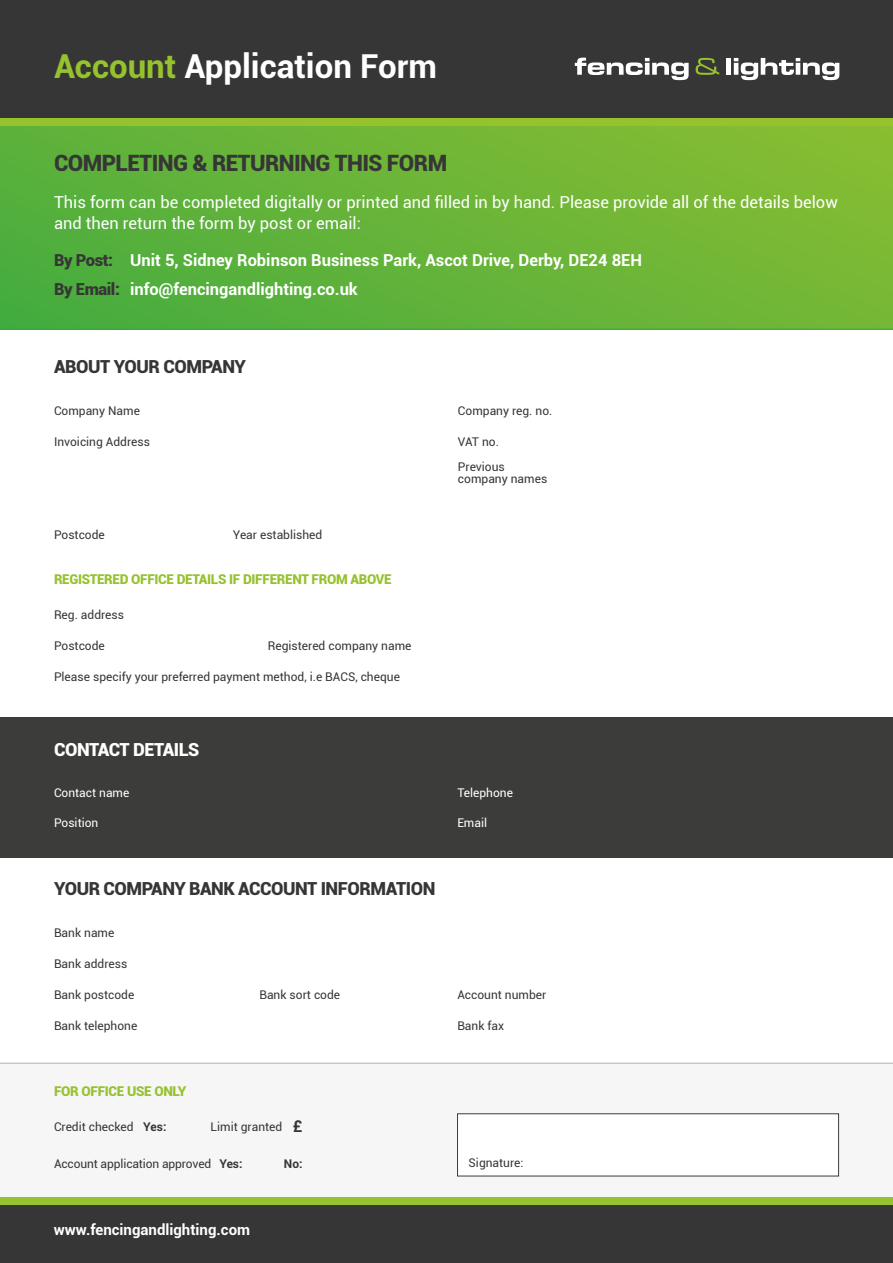
<style>
.page{position:relative;width:893px;height:1263px;background:#fff}
.page>*{position:absolute;margin:0;border:0;box-sizing:border-box;transform-origin:0 0}
.t1{font:700 33px "Roboto";color:#fff}
.t2{font:900 22.5px "Roboto";letter-spacing:-.025em;color:#373636}
.t3{font:900 18px "Roboto";letter-spacing:-.025em;color:#373636}
.t4{font:900 18px "Roboto";letter-spacing:-.025em;color:#fff}
.t5{font:16.5px/21px "Roboto";color:#fff}
.t6{font:700 16.5px/29.5px "Roboto";color:#fff}
.t7{font:900 16.5px/29.5px "Roboto";letter-spacing:-.025em;color:#373636}
.t8{font:700 15px "Roboto";color:#fff}
.t9{font:900 13.5px "Roboto";letter-spacing:-.025em;color:#95c22d}
.t10{font:12px/24.9px "Roboto";color:#373636}
.t11{font:12px "Roboto";color:#fff}
.t12{font:700 12px "Roboto";color:#373636}
.s1{color:#95c22d}
.s2{font-weight:700;font-size:16.2px}
.s3{font-weight:700}
</style>
<div class="page">
<div style="left:0;top:1062px;width:893px;height:115px;background:#f6f6f6"></div>
<div style="left:0;top:0;width:893px;height:118px;background:#373636"></div>
<div style="left:0;top:1205px;width:893px;height:58px;background:#373636"></div>
<div style="left:0;top:717px;width:893px;height:140px;background:#3c3c3b"></div>
<svg style="left:0;top:126px;width:893px;height:204px;background:#67b438"></svg>
<svg style="left:575px;top:58px;width:114px;height:22px"></svg>
<svg style="left:696px;top:58px;width:23px;height:17px"></svg>
<hr style="left:727px;top:58px;width:4px;height:17px;background:#fff">
<svg style="left:734px;top:58px;width:105px;height:22px"></svg>
<div style="left:0;top:118px;width:893px;height:8px;background:#95c22d"></div>
<div style="left:0;top:1197px;width:893px;height:8px;background:#95c22d"></div>
<div style="left:457px;top:1113px;width:382px;height:63px;background:#fff;border:1px solid #3c3c3b"></div>
<h1 class="t1" style="left:54px;top:43px;width:385px"><span class="s1">Account</span> Application Form</h1>
<h2 class="t2" style="left:54px;top:147px;width:395px">COMPLETING &amp; RETURNING THIS FORM</h2>
<h3 class="t5" style="left:54px;top:191px;width:785px">This form can be completed digitally or printed and filled in by hand. Please provide all of the details below and then return the form by post or email:</h3>
<h3 class="t7" style="left:54px;top:244px;width:67px">By Post:<br>By Email:</h3>
<h3 class="t6" style="left:130px;top:244px;width:513px">Unit 5, Sidney Robinson Business Park, Ascot Drive, Derby, DE24 8EH info@fencingandlighting.co.uk</h3>
<h3 class="t3" style="left:54px;top:354px;width:193px">ABOUT YOUR COMPANY</h3>
<p class="t10" style="left:54px;top:398px;width:87px">Company Name</p>
<p class="t10" style="left:458px;top:398px;width:96px">Company reg. no.</p>
<p class="t10" style="left:458px;top:429px;width:48px">VAT no.<br>Previous</p>
<p class="t10" style="left:458px;top:466px;width:91px">company names</p>
<p class="t10" style="left:54px;top:429px;width:98px">Invoicing Address</p>
<p class="t10" style="left:54px;top:521px;width:52px">Postcode</p>
<p class="t10" style="left:233px;top:521px;width:91px">Year established</p>
<p class="t9" style="left:54px;top:569px;width:339px">REGISTERED OFFICE DETAILS IF DIFFERENT FROM ABOVE</p>
<p class="t10" style="left:54px;top:601px;width:72px">Reg. address</p>
<p class="t10" style="left:54px;top:632px;width:52px">Postcode</p>
<p class="t10" style="left:268px;top:632px;width:145px">Registered company name</p>
<p class="t10" style="left:54px;top:663px;width:347px">Please specify your preferred payment method, i.e BACS, cheque</p>
<h3 class="t4" style="left:54px;top:737px;width:147px">CONTACT DETAILS</h3>
<p class="t11" style="left:457px;top:784px;width:57px">Telephone</p>
<p class="t11" style="left:54px;top:784px;width:77px">Contact name</p>
<p class="t11" style="left:54px;top:815px;width:46px">Position</p>
<p class="t11" style="left:457px;top:815px;width:31px">Email</p>
<h3 class="t3" style="left:54px;top:875px;width:383px">YOUR COMPANY BANK ACCOUNT INFORMATION</h3>
<p class="t10" style="left:54px;top:919px;width:62px">Bank name</p>
<p class="t10" style="left:54px;top:950px;width:75px">Bank address</p>
<p class="t10" style="left:54px;top:981px;width:82px">Bank postcode</p>
<p class="t10" style="left:259px;top:981px;width:82px">Bank sort code</p>
<p class="t10" style="left:54px;top:1012px;width:85px">Bank telephone</p>
<p class="t9" style="left:54px;top:1081px;width:134px">FOR OFFICE USE ONLY</p>
<p class="t10" style="left:211px;top:1114px;width:94px">Limit granted <span class="s2">£</span></p>
<p class="t10" style="left:54px;top:1114px;width:81px">Credit checked</p>
<p class="t10" style="left:54px;top:1151px;width:190px">Account application approved <span class="s3">Yes:</span></p>
<p class="t12" style="left:143px;top:1118px;width:25px">Yes:</p>
<p class="t12" style="left:284px;top:1155px;width:20px">No:</p>
<p class="t8" style="left:54px;top:1219px;width:198px">www.fencingandlighting.com</p>
<p class="t10" style="left:457px;top:981px;width:91px">Account number</p>
<p class="t10" style="left:457px;top:1012px;width:48px">Bank fax</p>
<p class="t10" style="left:469px;top:1150px;width:56px">Signature:</p>
</div>
